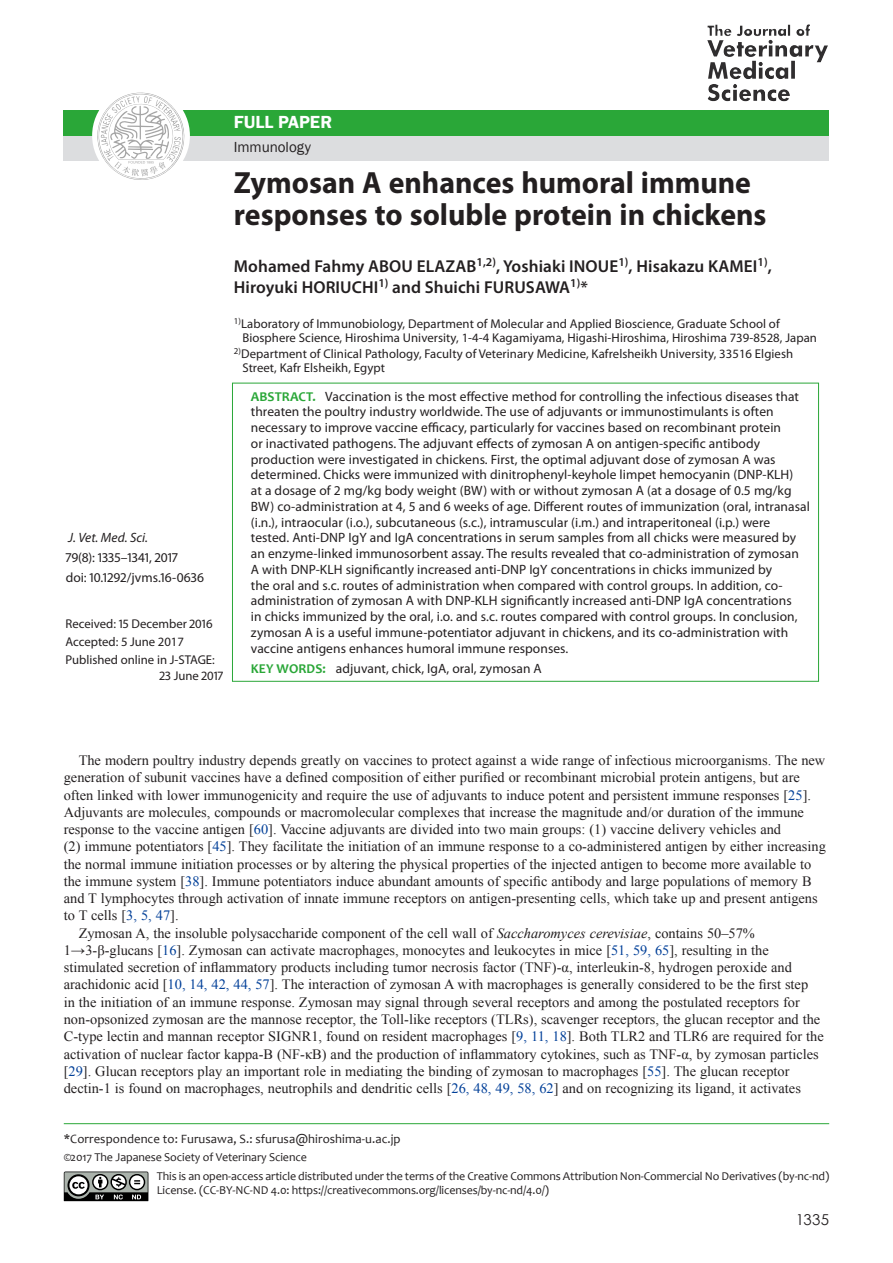
<style>
.page{position:relative;width:893px;height:1263px;background:#fff}
.page>*{position:absolute;margin:0;border:0;box-sizing:border-box;transform-origin:0 0}
.t1{font:700 30.75px/32.2px "Myriad Pro";color:#231f20}
.t2{font:600 18px "Franklin Gothic";color:#fff}
.t3{font:600 17.25px/21px "Myriad Pro";letter-spacing:.005em;color:#231f20}
.t4{font:15px "Franklin Gothic";color:#231f20}
.t5{font:15px "Century Gothic";color:#231f20}
.t6{font:14.25px "Times New Roman";color:#231f20}
.t7{font:13.5px/15.8px "Myriad Pro";letter-spacing:.005em;color:#231f20}
.t8{font:italic 13.5px "Myriad Pro";color:#231f20}
.t9{font:12.75px/14.2px "Myriad Pro";letter-spacing:.005em;color:#231f20}
.t10{font:12.75px "Candara";letter-spacing:.005em;color:#231f20}
.t11{font:12px/20px "Candara";letter-spacing:-.01em;color:#231f20}
.s1{font-family:"Candara";font-weight:700;color:#2aa738}
.s2{color:#003f98}
.s3{font-style:italic}
</style>
<div class="page">
<hr style="left:64px;top:1123px;width:765px;height:1px;background:#2aa738">
<div style="left:64px;top:136px;width:765px;height:25px;background:#dcdddf"></div>
<div style="left:64px;top:111px;width:765px;height:25px;background:#2aa738"></div>
<div style="left:92px;top:87px;width:98px;height:97px;background:#fff;border-radius:50%"></div>
<svg style="left:94px;top:92px;width:93px;height:88px"></svg>
<img style="left:707px;top:24px;width:106px;height:33px">
<div style="left:232px;top:383px;width:587px;height:299px;border:1px solid #2aa738"></div>
<svg style="left:64px;top:1171px;width:84px;height:30px"></svg>
<p class="t8" style="left:68px;top:529px;width:81px">J. Vet. Med. Sci.</p>
<p class="t7" style="left:66px;top:547px;width:140px;line-height:20px">79(8): 1335–1341, 2017<br>doi: 10.1292/jvms.16-0636</p>
<p class="t9" style="left:66px;top:615px;width:151px;line-height:17.9px">Received: 15 December 2016<br>Accepted: 5 June 2017<br>Published online in J-STAGE:</p>
<p class="t9" style="left:160px;top:668px;width:65px">23 June 2017</p>
<p class="t2" style="left:234px;top:111px;width:100px">FULL PAPER</p>
<p class="t4" style="left:234px;top:138px;width:79px">Immunology</p>
<h1 class="t1" style="left:234px;top:165px;width:534px">Zymosan A enhances humoral immune responses to soluble protein in chickens</h1>
<p class="t3" style="left:234px;top:255px;width:539px">Mohamed Fahmy ABOU ELAZAB<sup>1,2)</sup>, Yoshiaki INOUE<sup>1)</sup>, Hisakazu KAMEI<sup>1)</sup>,<br>Hiroyuki HORIUCHI<sup>1)</sup> and Shuichi FURUSAWA<sup>1)</sup>*</p>
<p class="t9" style="left:242px;top:316px;width:576px;text-indent:-9px"><sup>1)</sup>Laboratory of Immunobiology, Department of Molecular and Applied Bioscience, Graduate School of<br>Biosphere Science, Hiroshima University, 1-4-4 Kagamiyama, Higashi-Hiroshima, Hiroshima 739-8528, Japan</p>
<p class="t9" style="left:242px;top:346px;width:552px;text-indent:-9px"><sup>2)</sup>Department of Clinical Pathology, Faculty of Veterinary Medicine, Kafrelsheikh University, 33516 Elgiesh<br>Street, Kafr Elsheikh, Egypt</p>
<p class="t7" style="left:251px;top:388px;width:561px"><span class="s1">ABSTRACT.</span> Vaccination is the most effective method for controlling the infectious diseases that threaten the poultry industry worldwide. The use of adjuvants or immunostimulants is often necessary to improve vaccine efficacy, particularly for vaccines based on recombinant protein<br>or inactivated pathogens. The adjuvant effects of zymosan A on antigen-specific antibody production were investigated in chickens. First, the optimal adjuvant dose of zymosan A was determined. Chicks were immunized with dinitrophenyl-keyhole limpet hemocyanin (DNP-KLH)<br>at a dosage of 2 mg/kg body weight (BW) with or without zymosan A (at a dosage of 0.5 mg/kg BW) co-administration at 4, 5 and 6 weeks of age. Different routes of immunization (oral, intranasal (i.n.), intraocular (i.o.), subcutaneous (s.c.), intramuscular (i.m.) and intraperitoneal (i.p.) were tested. Anti-DNP IgY and IgA concentrations in serum samples from all chicks were measured by an enzyme-linked immunosorbent assay. The results revealed that co-administration of zymosan A with DNP-KLH significantly increased anti-DNP IgY concentrations in chicks immunized by<br>the oral and s.c. routes of administration when compared with control groups. In addition, co&shy;administration of zymosan A with DNP-KLH significantly increased anti-DNP IgA concentrations<br>in chicks immunized by the oral, i.o. and s.c. routes compared with control groups. In conclusion, zymosan A is a useful immune-potentiator adjuvant in chickens, and its co-administration with vaccine antigens enhances humoral immune responses.</p>
<p class="t7" style="left:251px;top:661px;width:292px"><span class="s1">KEY WORDS:</span> adjuvant, chick, IgA, oral, zymosan A</p>
<p class="t6" style="left:79px;top:751px;width:748px">The modern poultry industry depends greatly on vaccines to protect against a wide range of infectious microorganisms. The new</p>
<p class="t6" style="left:64px;top:768px;width:738px">generation of subunit vaccines have a defined composition of either purified or recombinant microbial protein antigens, but are</p>
<p class="t6" style="left:64px;top:785px;width:749px">often linked with lower immunogenicity and require the use of adjuvants to induce potent and persistent immune responses [<span class="s2">25</span>].</p>
<p class="t6" style="left:64px;top:802px;width:742px">Adjuvants are molecules, compounds or macromolecular complexes that increase the magnitude and/or duration of the immune</p>
<p class="t6" style="left:64px;top:820px;width:719px">response to the vaccine antigen [<span class="s2">60</span>]. Vaccine adjuvants are divided into two main groups: (1) vaccine delivery vehicles and</p>
<p class="t6" style="left:64px;top:837px;width:764px">(2) immune potentiators [<span class="s2">45</span>]. They facilitate the initiation of an immune response to a co-administered antigen by either increasing</p>
<p class="t6" style="left:64px;top:854px;width:749px">the normal immune initiation processes or by altering the physical properties of the injected antigen to become more available to</p>
<p class="t6" style="left:64px;top:871px;width:749px">the immune system [<span class="s2">38</span>]. Immune potentiators induce abundant amounts of specific antibody and large populations of memory B</p>
<p class="t6" style="left:64px;top:889px;width:755px">and T lymphocytes through activation of innate immune receptors on antigen-presenting cells, which take up and present antigens</p>
<p class="t6" style="left:64px;top:906px;width:116px">to T cells [<span class="s2">3, 5, 47</span>].</p>
<p class="t6" style="left:79px;top:923px;width:678px">Zymosan A, the insoluble polysaccharide component of the cell wall of <span class="s3">Saccharomyces cerevisiae</span>, contains 50–57%</p>
<p class="t6" style="left:64px;top:940px;width:707px">1→3-β-glucans [<span class="s2">16</span>]. Zymosan can activate macrophages, monocytes and leukocytes in mice [<span class="s2">51, 59, 65</span>], resulting in the</p>
<p class="t6" style="left:64px;top:958px;width:730px">stimulated secretion of inflammatory products including tumor necrosis factor (TNF)-α, interleukin-8, hydrogen peroxide and</p>
<p class="t6" style="left:64px;top:975px;width:746px">arachidonic acid [<span class="s2">10, 14, 42, 44, 57</span>]. The interaction of zymosan A with macrophages is generally considered to be the first step</p>
<p class="t6" style="left:64px;top:992px;width:737px">in the initiation of an immune response. Zymosan may signal through several receptors and among the postulated receptors for</p>
<p class="t6" style="left:64px;top:1010px;width:758px">non-opsonized zymosan are the mannose receptor, the Toll-like receptors (TLRs), scavenger receptors, the glucan receptor and the</p>
<p class="t6" style="left:64px;top:1027px;width:762px">C-type lectin and mannan receptor SIGNR1, found on resident macrophages [<span class="s2">9, 11, 18</span>]. Both TLR2 and TLR6 are required for the</p>
<p class="t6" style="left:64px;top:1044px;width:756px">activation of nuclear factor kappa-B (NF-κB) and the production of inflammatory cytokines, such as TNF-α, by zymosan particles</p>
<p class="t6" style="left:64px;top:1061px;width:727px">[<span class="s2">29</span>]. Glucan receptors play an important role in mediating the binding of zymosan to macrophages [<span class="s2">55</span>]. The glucan receptor</p>
<p class="t6" style="left:64px;top:1079px;width:739px">dectin-1 is found on macrophages, neutrophils and dendritic cells [<span class="s2">26, 48, 49, 58, 62</span>] and on recognizing its ligand, it activates</p>
<p class="t10" style="left:64px;top:1130px;width:338px">*Correspondence to: Furusawa, S.: sfurusa@hiroshima-u.ac.jp</p>
<p class="t11" style="left:157px;top:1146px;width:674px;text-indent:-93px">©2017 The Japanese Society of Veterinary Science<br>This is an open-access article distributed under the terms of the Creative Commons Attribution Non-Commercial No Derivatives (by-nc-nd)</p>
<p class="t11" style="left:157px;top:1180px;width:394px">License. (CC-BY-NC-ND 4.0: https://creativecommons.org/licenses/by-nc-nd/4.0/)</p>
<p class="t5" style="left:796px;top:1209px;width:35px">1335</p>
</div>
